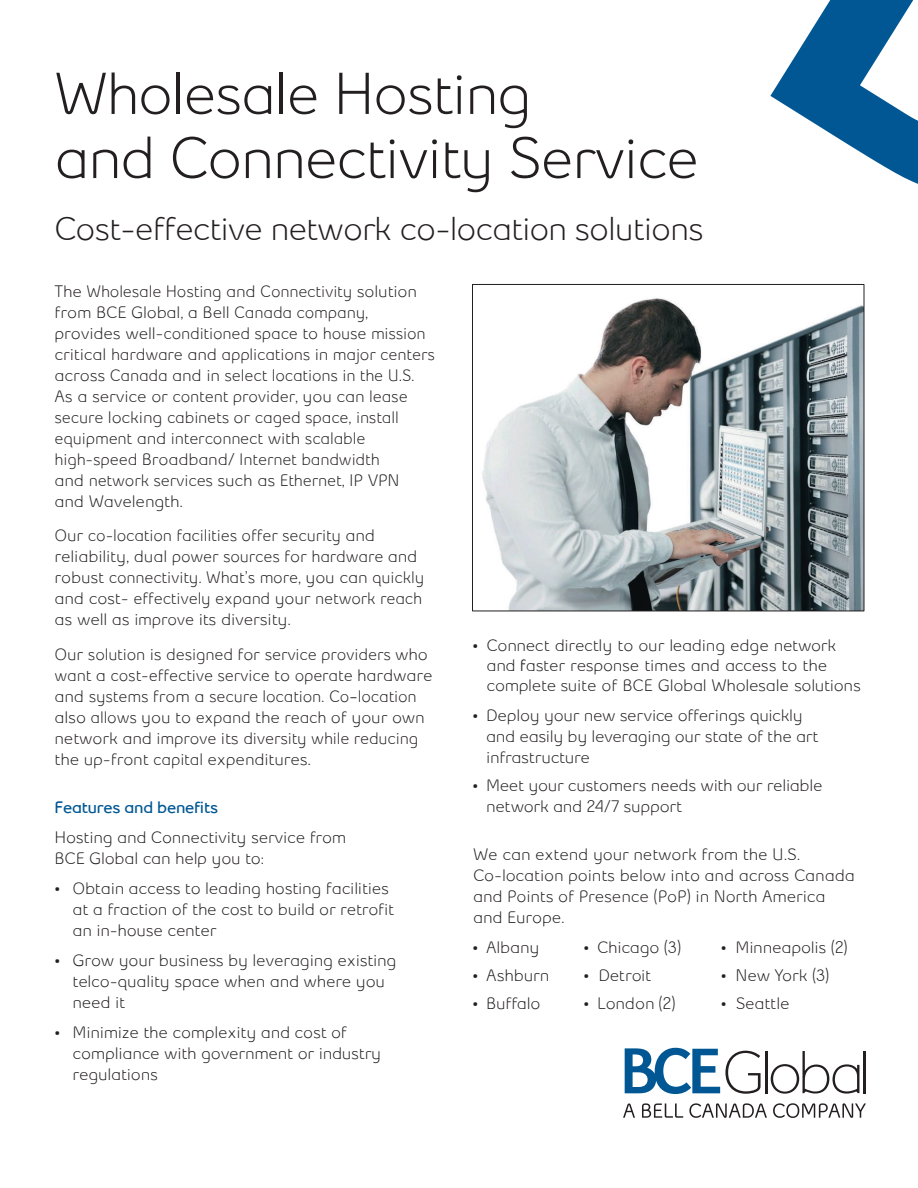
<style>
.page{position:relative;width:918px;height:1188px;background:#fff}
.page>*{position:absolute;margin:0;border:0;box-sizing:border-box;transform-origin:0 0}
.t1{font:500 58.5px/64.1px "Bell Slim";letter-spacing:-.035em;color:#231f20}
.t2{font:500 33px "Bell Slim";letter-spacing:-.03em;color:#231f20}
.t3{font:500 16.5px/21px "Bell Slim";letter-spacing:-.01em;color:#231f20}
.t4{font:800 16.5px "Bell Slim";letter-spacing:-.01em;color:#005794}
.s1{font-weight:600}
</style>
<div class="page">
<svg style="left:770px;top:0;width:148px;height:184px"></svg>
<img style="left:482px;top:298px;width:380px;height:311px">
<div style="left:472px;top:284px;width:392px;height:327px;border:1px solid #231f20"></div>
<svg style="left:625px;top:1048px;width:136px;height:46px"></svg>
<hr style="left:765px;top:1051px;width:2px;height:42px;background:#231f20">
<svg style="left:771px;top:1051px;width:88px;height:43px"></svg>
<hr style="left:863px;top:1051px;width:3px;height:42px;background:#231f20">
<svg style="left:623px;top:1103px;width:12px;height:15px"></svg>
<svg style="left:642px;top:1103px;width:41px;height:15px"></svg>
<svg style="left:689px;top:1103px;width:78px;height:15px"></svg>
<svg style="left:773px;top:1103px;width:93px;height:15px"></svg>
<h1 class="t1" style="left:54px;top:61px;width:647px">Wholesale Hosting<br>and Connectivity Service</h1>
<h2 class="t2" style="left:54px;top:209px;width:651px">Cost-effective network co-location solutions</h2>
<p class="t3" style="left:55px;top:281px;width:382px">The Wholesale Hosting and Connectivity solution from BCE Global, a Bell Canada company, provides well-conditioned space to house mission critical hardware and applications in major centers across Canada and in select locations in the U.S.<br>As a service or content provider, you can lease secure locking cabinets or caged space, install equipment and interconnect with scalable high-speed Broadband/ Internet bandwidth<br>and network services such as Ethernet, IP VPN<br>and Wavelength.</p>
<p class="t3" style="left:55px;top:525px;width:371px">Our co-location facilities offer security and reliability, dual power sources for hardware and robust connectivity. What’s more, you can quickly and cost- effectively expand your network reach as well as improve its diversity.</p>
<p class="t3" style="left:55px;top:644px;width:380px">Our solution is designed for service providers who want a cost-effective service to operate hardware and systems from a secure location. Co<span class="s1">-</span>location also allows you to expand the reach of your own network and improve its diversity while reducing the up-front capital expenditures.</p>
<p class="t4" style="left:55px;top:797px;width:165px">Features and benefits</p>
<p class="t3" style="left:55px;top:827px;width:293px">Hosting and Connectivity service from<br>BCE Global can help you to:</p>
<p class="t3" style="left:73px;top:878px;width:323px;text-indent:-18px">• Obtain access to leading hosting facilities at a fraction of the cost to build or retrofit an in-house center</p>
<p class="t3" style="left:73px;top:950px;width:326px;text-indent:-18px">• Grow your business by leveraging existing telco-quality space when and where you need it</p>
<p class="t3" style="left:73px;top:1022px;width:310px;text-indent:-18px">• Minimize the complexity and cost of compliance with government or industry regulations</p>
<p class="t3" style="left:487px;top:635px;width:376px;line-height:19.8px;text-indent:-14px">• Connect directly to our leading edge network and <span class="s1">f</span>aster response times and access to the complete suite of BCE Global Wholesale solutions</p>
<p class="t3" style="left:486px;top:705px;width:334px;text-indent:-13px">• Deploy your new service offerings quickly and easily by leveraging our state of the art infrastructure</p>
<p class="t3" style="left:486px;top:774px;width:338px;text-indent:-13px">• Meet your customers needs with our reliable network and 24/7 support</p>
<p class="t3" style="left:473px;top:843px;width:383px">We can extend your network from the U.S.<br>Co-location points below into and across Canada and Points of Presence (PoP) in North America and Europe.</p>
<p class="t3" style="left:473px;top:937px;width:68px">• Albany</p>
<p class="t3" style="left:584px;top:937px;width:99px">• Chicago (3)</p>
<p class="t3" style="left:721px;top:937px;width:129px">• Minneapolis (2)</p>
<p class="t3" style="left:473px;top:965px;width:78px">• Ashburn</p>
<p class="t3" style="left:584px;top:965px;width:69px">• Detroit</p>
<p class="t3" style="left:721px;top:965px;width:110px">• New York (3)</p>
<p class="t3" style="left:473px;top:993px;width:70px">• Buffalo</p>
<p class="t3" style="left:584px;top:993px;width:94px">• London (2)</p>
<p class="t3" style="left:721px;top:993px;width:70px">• Seattle</p>
</div>
